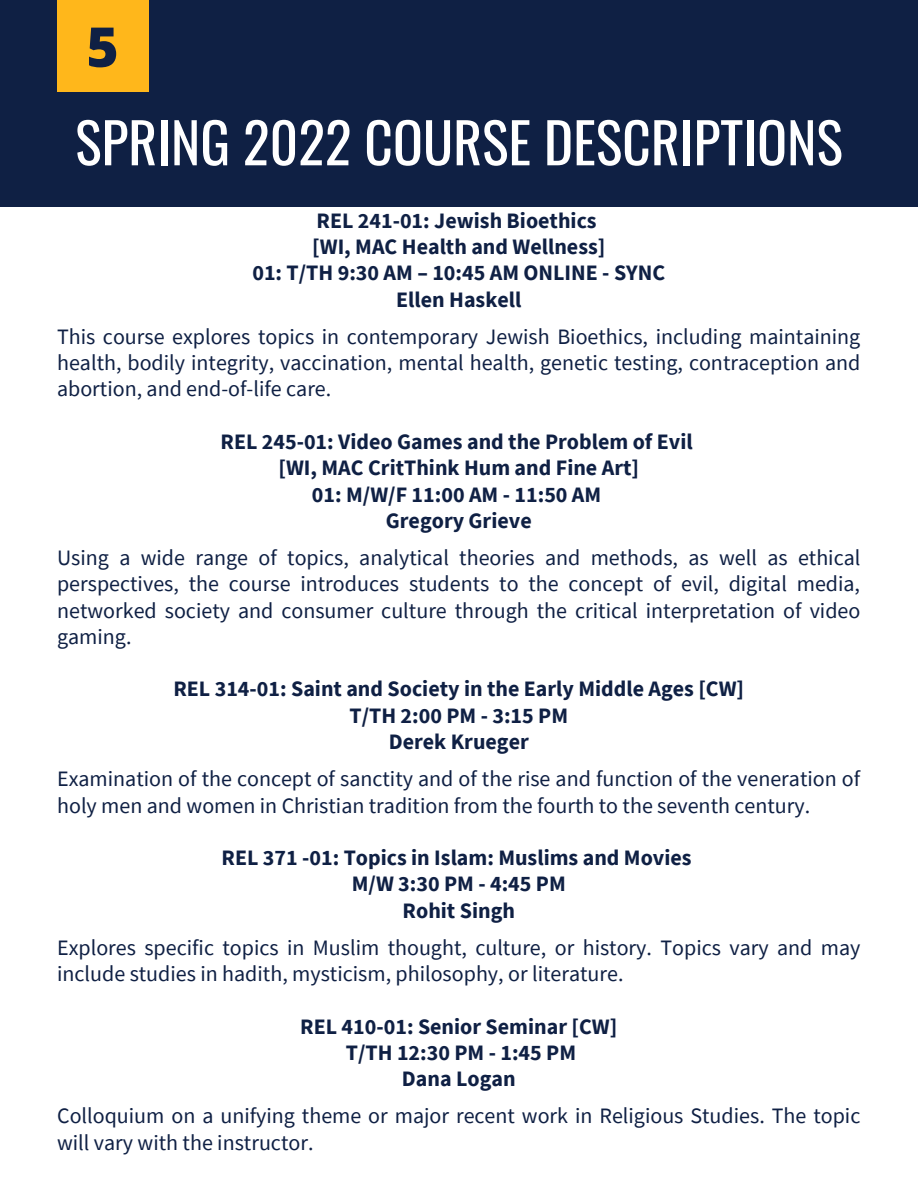
<style>
.page{position:relative;width:918px;height:1188px;background:#fff}
.page>*{position:absolute;margin:0;border:0;box-sizing:border-box;transform-origin:0 0}
.t1{font:55.65px "Oswald";color:#fff}
.t2{font:800 55.05px "Open Sans";color:#0f2044}
.t3{font:22.05px/26.2px "Source Sans Pro";color:#0f2044}
.t4{font:700 22.05px "Source Sans Pro";color:#0f2044}
</style>
<div class="page">
<div style="left:0;top:0;width:918px;height:207px;background:#0f2044"></div>
<div style="left:57px;top:0;width:91px;height:91px;background:#ffb71b"></div>
<p class="t2" style="left:86px;top:8px;width:34px">5</p>
<p class="t1" style="left:75px;top:99px;width:769px">SPRING 2022 COURSE DESCRIPTIONS</p>
<p class="t4" style="left:317px;top:206px;width:282px">REL 241-01: Jewish Bioethics</p>
<p class="t4" style="left:312px;top:232px;width:295px">[WI, MAC Health and Wellness]</p>
<p class="t4" style="left:252px;top:259px;width:414px">01: T/TH 9:30 AM – 10:45 AM ONLINE - SYNC</p>
<p class="t4" style="left:396px;top:285px;width:127px">Ellen Haskell</p>
<p class="t3" style="left:57px;top:323px;width:805px;text-align:justify">This course explores topics in contemporary Jewish Bioethics, including maintaining health, bodily integrity, vaccination, mental health, genetic testing, contraception and abortion, and end-of-life care.</p>
<p class="t4" style="left:221px;top:427px;width:474px">REL 245-01: Video Games and the Problem of Evil</p>
<p class="t4" style="left:279px;top:454px;width:362px">[WI, MAC CritThink Hum and Fine Art]</p>
<p class="t4" style="left:312px;top:480px;width:291px">01: M/W/F 11:00 AM - 11:50 AM</p>
<p class="t4" style="left:386px;top:506px;width:147px">Gregory Grieve</p>
<p class="t3" style="left:57px;top:544px;width:805px;text-align:justify">Using a wide range of topics, analytical theories and methods, as well as ethical perspectives, the course introduces students to the concept of evil, digital media, networked society and consumer culture through the critical interpretation of video gaming.</p>
<p class="t4" style="left:173px;top:675px;width:572px">REL 314-01: Saint and Society in the Early Middle Ages [CW]</p>
<p class="t4" style="left:349px;top:701px;width:220px">T/TH 2:00 PM - 3:15 PM</p>
<p class="t4" style="left:389px;top:727px;width:141px">Derek Krueger</p>
<p class="t3" style="left:57px;top:765px;width:805px">Examination of the concept of sanctity and of the rise and function of the veneration of holy men and women in Christian tradition from the fourth to the seventh century.</p>
<p class="t4" style="left:222px;top:843px;width:471px">REL 371 -01: Topics in Islam: Muslims and Movies</p>
<p class="t4" style="left:352px;top:870px;width:216px">M/W 3:30 PM - 4:45 PM</p>
<p class="t4" style="left:403px;top:896px;width:114px">Rohit Singh</p>
<p class="t3" style="left:57px;top:934px;width:805px">Explores specific topics in Muslim thought, culture, or history. Topics vary and may include studies in hadith, mysticism, philosophy, or literature.</p>
<p class="t4" style="left:300px;top:1012px;width:319px">REL 410-01: Senior Seminar [CW]</p>
<p class="t4" style="left:346px;top:1038px;width:232px">T/TH 12:30 PM - 1:45 PM</p>
<p class="t4" style="left:402px;top:1065px;width:115px">Dana Logan</p>
<p class="t3" style="left:57px;top:1102px;width:805px">Colloquium on a unifying theme or major recent work in Religious Studies. The topic will vary with the instructor.</p>
</div>
